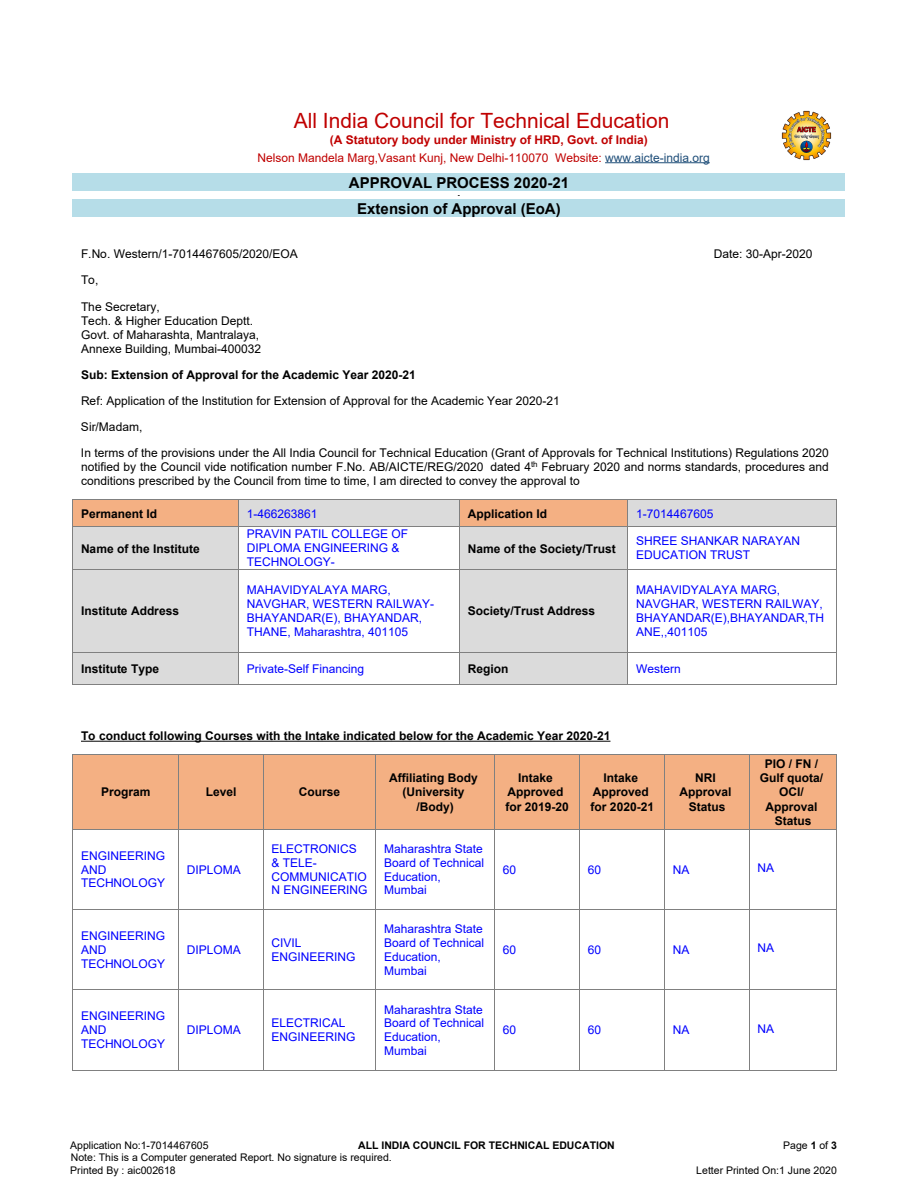
<style>
.page{position:relative;width:918px;height:1188px;background:#fff}
.page>*{position:absolute;margin:0;border:0;box-sizing:border-box;transform-origin:0 0}
.t1{font:21px "Arial";color:#c00000}
.t2{font:700 15px "Arial";color:#000}
.t3{font:12px/13.8px "Arial";color:#00f}
.t4{font:12px/13.8px "Arial";color:#000}
.t5{font:700 12px/14.2px "Arial";color:#000;text-align:center}
.t6{font:12px/17.2px "Arial";color:#c00000}
.t7{font:10.5px/12.1px "Arial";color:#000}
.t8{font:700 10.5px "Arial";color:#000}
.t9{font:italic 700 6px "Arial";color:#000}
.s1{font-weight:700}
.s2{color:#1f4e79}
</style>
<div class="page">
<hr style="left:605px;top:162px;width:105px;height:1px;background:#1f4e79">
<img style="left:781px;top:110px;width:51px;height:51px">
<div style="left:73px;top:173px;width:772px;height:18px;background:#b6dde8"></div>
<div style="left:73px;top:199px;width:772px;height:18px;background:#b6dde8"></div>
<div style="left:73px;top:500px;width:166px;height:27px;background:#f4b083"></div>
<div style="left:239px;top:500px;width:221px;height:27px;background:#dbdbdb"></div>
<div style="left:460px;top:500px;width:168px;height:27px;background:#f4b083"></div>
<div style="left:628px;top:500px;width:209px;height:27px;background:#dbdbdb"></div>
<div style="left:73px;top:527px;width:166px;height:42px;background:#dbdbdb"></div>
<div style="left:460px;top:527px;width:168px;height:42px;background:#dbdbdb"></div>
<div style="left:73px;top:569px;width:166px;height:84px;background:#dbdbdb"></div>
<div style="left:460px;top:569px;width:168px;height:84px;background:#dbdbdb"></div>
<div style="left:73px;top:653px;width:166px;height:31px;background:#dbdbdb"></div>
<div style="left:460px;top:653px;width:168px;height:31px;background:#dbdbdb"></div>
<hr style="left:238px;top:499px;width:1px;height:186px;background:#808080">
<hr style="left:628px;top:499px;width:1px;height:186px;background:#808080">
<hr style="left:459px;top:499px;width:1px;height:186px;background:#808080">
<hr style="left:837px;top:499px;width:1px;height:186px;background:#808080">
<hr style="left:73px;top:499px;width:1px;height:186px;background:#808080">
<hr style="left:73px;top:652px;width:764px;height:1px;background:#808080">
<hr style="left:73px;top:569px;width:764px;height:1px;background:#808080">
<hr style="left:73px;top:499px;width:764px;height:1px;background:#808080">
<hr style="left:73px;top:526px;width:764px;height:1px;background:#808080">
<hr style="left:73px;top:684px;width:764px;height:1px;background:#808080">
<hr style="left:81px;top:741px;width:529px;height:1px;background:#000">
<div style="left:73px;top:754px;width:106px;height:75px;background:#f4b083"></div>
<div style="left:179px;top:754px;width:84px;height:75px;background:#f4b083"></div>
<div style="left:263px;top:754px;width:113px;height:75px;background:#f4b083"></div>
<div style="left:376px;top:754px;width:119px;height:75px;background:#f4b083"></div>
<div style="left:495px;top:754px;width:85px;height:75px;background:#f4b083"></div>
<div style="left:580px;top:754px;width:85px;height:75px;background:#f4b083"></div>
<div style="left:665px;top:754px;width:84px;height:75px;background:#f4b083"></div>
<div style="left:749px;top:754px;width:88px;height:75px;background:#f4b083"></div>
<hr style="left:749px;top:754px;width:1px;height:317px;background:#808080">
<hr style="left:837px;top:754px;width:1px;height:317px;background:#808080">
<hr style="left:376px;top:754px;width:1px;height:317px;background:#808080">
<hr style="left:73px;top:754px;width:1px;height:317px;background:#808080">
<hr style="left:263px;top:754px;width:1px;height:317px;background:#808080">
<hr style="left:178px;top:754px;width:1px;height:317px;background:#808080">
<hr style="left:579px;top:754px;width:1px;height:317px;background:#808080">
<hr style="left:494px;top:754px;width:1px;height:317px;background:#808080">
<hr style="left:665px;top:754px;width:1px;height:317px;background:#808080">
<hr style="left:73px;top:1070px;width:764px;height:1px;background:#808080">
<hr style="left:73px;top:829px;width:764px;height:1px;background:#808080">
<hr style="left:73px;top:989px;width:764px;height:1px;background:#808080">
<hr style="left:73px;top:754px;width:764px;height:1px;background:#808080">
<hr style="left:73px;top:909px;width:764px;height:1px;background:#808080">
<h1 class="t1" style="left:294px;top:106px;width:377px">All India Council for Technical Education</h1>
<p class="t6" style="left:258px;top:131px;width:454px;text-indent:72px"><span class="s1">(A Statutory body under Ministry of HRD, Govt. of India)<br></span>Nelson Mandela Marg,Vasant Kunj, New Delhi-110070 Website: <span class="s2">www.aicte-india.org</span></p>
<p class="t2" style="left:349px;top:172px;width:222px">APPROVAL PROCESS 2020-21</p>
<p class="t9" style="left:458px;top:191px;width:3px">-</p>
<p class="t2" style="left:357px;top:198px;width:205px">Extension of Approval (EoA)</p>
<p class="t4" style="left:81px;top:247px;width:218px">F.No. Western/1-7014467605/2020/EOA</p>
<p class="t4" style="left:714px;top:247px;width:100px">Date: 30-Apr-2020</p>
<p class="t4" style="left:81px;top:272px;width:19px">To,</p>
<p class="t4" style="left:81px;top:300px;width:182px">The Secretary,<br>Tech. &amp; Higher Education Deptt.<br>Govt. of Maharashta, Mantralaya,<br>Annexe Building, Mumbai-400032</p>
<p class="t5" style="left:81px;top:368px;width:336px">Sub: Extension of Approval for the Academic Year 2020-21</p>
<p class="t4" style="left:81px;top:388px;width:749px;line-height:25.8px">Ref: Application of the Institution for Extension of Approval for the Academic Year 2020-21<br>Sir/Madam,<br>In terms of the provisions under the All India Council for Technical Education (Grant of Approvals for Technical Institutions) Regulations 2020</p>
<p class="t4" style="left:81px;top:460px;width:749px">notified by the Council vide notification number F.No. AB/AICTE/REG/2020 dated 4<sup>th</sup> February 2020 and norms standards, procedures and conditions prescribed by the Council from time to time, I am directed to convey the approval to</p>
<p class="t5" style="left:81px;top:507px;width:78px">Permanent Id</p>
<p class="t3" style="left:247px;top:506px;width:72px">1-466263861</p>
<p class="t5" style="left:468px;top:507px;width:81px">Application Id</p>
<p class="t3" style="left:636px;top:506px;width:79px">1-7014467605</p>
<p class="t5" style="left:81px;top:541px;width:120px">Name of the Institute</p>
<p class="t3" style="left:247px;top:527px;width:163px">PRAVIN PATIL COLLEGE OF<br>DIPLOMA ENGINEERING &amp;<br>TECHNOLOGY-</p>
<p class="t5" style="left:468px;top:541px;width:150px">Name of the Society/Trust</p>
<p class="t3" style="left:636px;top:534px;width:166px">SHREE SHANKAR NARAYAN<br>EDUCATION TRUST</p>
<p class="t5" style="left:81px;top:604px;width:100px">Institute Address</p>
<p class="t3" style="left:247px;top:583px;width:189px">MAHAVIDYALAYA MARG,<br>NAVGHAR, WESTERN RAILWAY-<br>BHAYANDAR(E), BHAYANDAR,<br>THANE, Maharashtra, 401105</p>
<p class="t5" style="left:468px;top:604px;width:129px">Society/Trust Address</p>
<p class="t3" style="left:636px;top:583px;width:190px">MAHAVIDYALAYA MARG,<br>NAVGHAR, WESTERN RAILWAY,<br>BHAYANDAR(E),BHAYANDAR,TH<br>ANE,,401105</p>
<p class="t5" style="left:81px;top:662px;width:80px">Institute Type</p>
<p class="t3" style="left:247px;top:662px;width:119px">Private-Self Financing</p>
<p class="t5" style="left:468px;top:662px;width:42px">Region</p>
<p class="t3" style="left:636px;top:662px;width:46px">Western</p>
<p class="t5" style="left:81px;top:729px;width:531px">To conduct following Courses with the Intake indicated below for the Academic Year 2020-21</p>
<p class="t5" style="left:101px;top:785px;width:51px">Program</p>
<p class="t5" style="left:206px;top:785px;width:32px">Level</p>
<p class="t5" style="left:299px;top:785px;width:43px">Course</p>
<p class="t5" style="left:389px;top:771px;width:90px">Affiliating Body (University /Body)</p>
<p class="t5" style="left:506px;top:771px;width:65px">Intake<br>Approved for 2019-20</p>
<p class="t5" style="left:591px;top:771px;width:65px">Intake<br>Approved for 2020-21</p>
<p class="t5" style="left:679px;top:771px;width:54px">NRI<br>Approval<br>Status</p>
<p class="t5" style="left:760px;top:756px;width:65px">PIO / FN /<br>Gulf quota/<br>OCI/<br>Approval<br>Status</p>
<p class="t3" style="left:81px;top:849px;width:86px">ENGINEERING<br>AND<br>TECHNOLOGY</p>
<p class="t3" style="left:81px;top:929px;width:86px">ENGINEERING<br>AND<br>TECHNOLOGY</p>
<p class="t3" style="left:81px;top:1009px;width:86px">ENGINEERING<br>AND<br>TECHNOLOGY</p>
<p class="t3" style="left:187px;top:862px;width:56px">DIPLOMA</p>
<p class="t3" style="left:271px;top:842px;width:98px">ELECTRONICS &amp; TELE-<br>COMMUNICATIO<br>N ENGINEERING</p>
<p class="t3" style="left:384px;top:842px;width:102px">Maharashtra State<br>Board of Technical<br>Education,<br>Mumbai</p>
<p class="t3" style="left:187px;top:943px;width:56px">DIPLOMA</p>
<p class="t3" style="left:271px;top:936px;width:86px">CIVIL<br>ENGINEERING</p>
<p class="t3" style="left:187px;top:1023px;width:56px">DIPLOMA</p>
<p class="t3" style="left:271px;top:1016px;width:86px">ELECTRICAL<br>ENGINEERING</p>
<p class="t3" style="left:384px;top:922px;width:102px">Maharashtra State<br>Board of Technical<br>Education,<br>Mumbai</p>
<p class="t3" style="left:384px;top:1002px;width:102px">Maharashtra State<br>Board of Technical<br>Education,<br>Mumbai</p>
<p class="t3" style="left:503px;top:862px;width:15px">60</p>
<p class="t3" style="left:588px;top:862px;width:15px">60</p>
<p class="t3" style="left:673px;top:862px;width:18px">NA</p>
<p class="t3" style="left:757px;top:861px;width:18px">NA</p>
<p class="t3" style="left:503px;top:943px;width:15px">60</p>
<p class="t3" style="left:588px;top:943px;width:15px">60</p>
<p class="t3" style="left:673px;top:943px;width:18px">NA</p>
<p class="t3" style="left:757px;top:941px;width:18px">NA</p>
<p class="t3" style="left:503px;top:1023px;width:15px">60</p>
<p class="t3" style="left:588px;top:1023px;width:15px">60</p>
<p class="t3" style="left:673px;top:1023px;width:18px">NA</p>
<p class="t3" style="left:757px;top:1021px;width:18px">NA</p>
<p class="t7" style="left:70px;top:1139px;width:140px">Application No:1-7014467605</p>
<p class="t8" style="left:358px;top:1138px;width:258px">ALL INDIA COUNCIL FOR TECHNICAL EDUCATION</p>
<p class="t7" style="left:783px;top:1139px;width:55px">Page <span class="s1">1</span> of <span class="s1">3</span></p>
<p class="t7" style="left:70px;top:1152px;width:323px">Note: This is a Computer generated Report. No signature is required.<br>Printed By : aic002618</p>
<p class="t7" style="left:696px;top:1164px;width:142px">Letter Printed On:1 June 2020</p>
</div>
